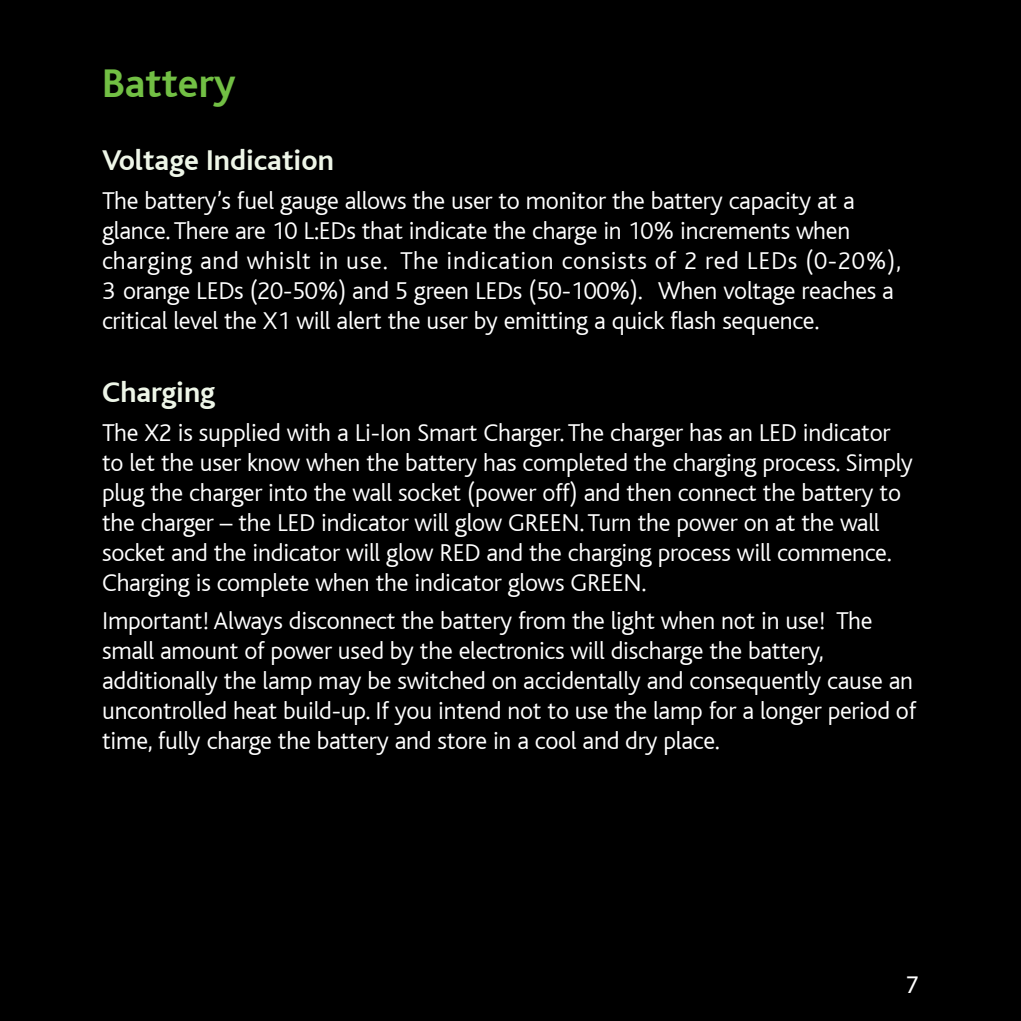
<style>
.page{position:relative;width:1021px;height:1021px;background:#fff}
.page>*{position:absolute;margin:0;border:0;box-sizing:border-box;transform-origin:0 0}
.t1{font:700 42px "Bliss";color:#72bf44}
.t2{font:700 30px "Bliss";color:#eef6e8}
.t3{font:300 25.5px/30px "Bliss";letter-spacing:-.01em;color:#fff}
.t4{font:25.5px "Myriad Pro";color:#fff}
</style>
<div class="page">
<div style="left:0;top:0;width:1020px;height:1020px;background:#000"></div>
<h1 class="t1" style="left:102px;top:61px;width:135px">Battery</h1>
<p class="t2" style="left:102px;top:145px;width:233px">Voltage Indication</p>
<p class="t3" style="left:102px;top:186px;width:800px">The battery’s fuel gauge allows the user to monitor the battery capacity at a glance. There are 10 L:EDs that indicate the charge in 10% increments when charging and whislt in use. The indication consists of 2 red LEDs (0-20%), 3 orange LEDs (20-50%) and 5 green LEDs (50-100%). When voltage reaches a critical level the X1 will alert the user by emitting a quick flash sequence.</p>
<p class="t2" style="left:102px;top:377px;width:115px">Charging</p>
<p class="t3" style="left:102px;top:418px;width:812px">The X2 is supplied with a Li-Ion Smart Charger. The charger has an LED indicator to let the user know when the battery has completed the charging process. Simply plug the charger into the wall socket (power off) and then connect the battery to the charger – the LED indicator will glow GREEN. Turn the power on at the wall socket and the indicator will glow RED and the charging process will commence.<br>Charging is complete when the indicator glows GREEN.</p>
<p class="t3" style="left:102px;top:606px;width:815px">Important! Always disconnect the battery from the light when not in use! The small amount of power used by the electronics will discharge the battery, additionally the lamp may be switched on accidentally and consequently cause an uncontrolled heat build-up. If you intend not to use the lamp for a longer period of time, fully charge the battery and store in a cool and dry place.</p>
<p class="t4" style="left:905px;top:968px;width:15px">7</p>
</div>
